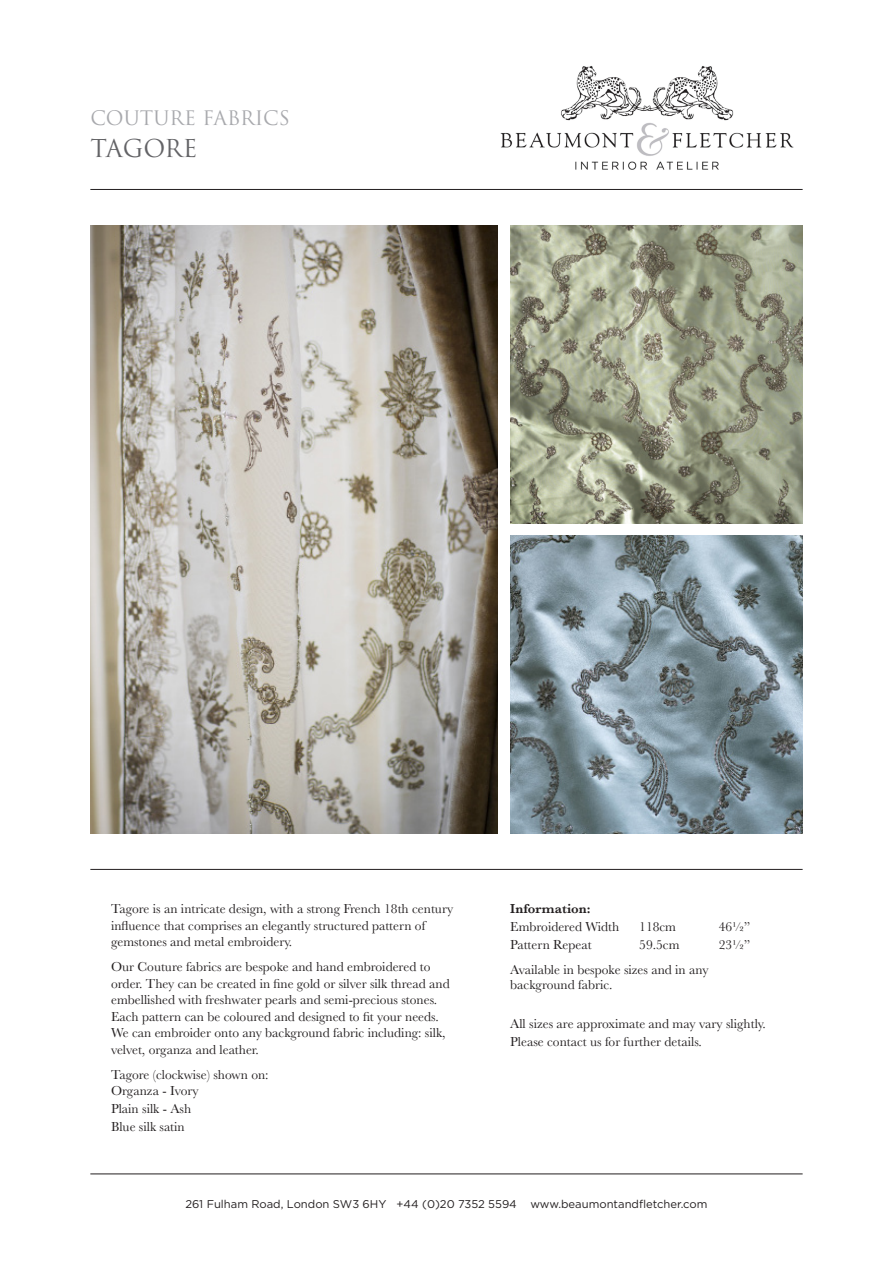
<style>
.page{position:relative;width:893px;height:1263px;background:#fff}
.page>*{position:absolute;margin:0;border:0;box-sizing:border-box;transform-origin:0 0}
.t1{font:24px "Trajan Pro";color:#636366}
.t2{font:19.5px "Trajan Pro";color:#a8a9ad}
.t3{font:13.5px/16.5px "Baskerville";color:#231f20}
.t4{font:600 13.5px "Baskerville";color:#231f20}
.t5{font:11.25px "Gotham";color:#231f20}
</style>
<div class="page">
<hr style="left:90px;top:1174px;width:713px;height:1px;background:#231f20">
<hr style="left:90px;top:189px;width:713px;height:1px;background:#231f20">
<hr style="left:90px;top:869px;width:713px;height:1px;background:#231f20">
<img style="left:500px;top:66px;width:294px;height:104px">
<img style="left:90px;top:225px;width:407px;height:608px">
<img style="left:510px;top:225px;width:293px;height:298px">
<img style="left:510px;top:536px;width:293px;height:297px">
<p class="t2" style="left:90px;top:106px;width:201px">COUTURE FABRICS</p>
<p class="t1" style="left:90px;top:133px;width:108px">TAGORE</p>
<p class="t3" style="left:111px;top:901px;width:344px">Tagore is an intricate design, with a strong French 18th century influence that comprises an elegantly structured pattern of gemstones and metal embroidery.</p>
<p class="t3" style="left:111px;top:959px;width:340px">Our Couture fabrics are bespoke and hand embroidered to order. They can be created in fine gold or silver silk thread and embellished with freshwater pearls and semi-precious stones.<br>Each pattern can be coloured and designed to fit your needs.<br>We can embroider onto any background fabric including: silk, velvet, organza and leather.</p>
<p class="t3" style="left:111px;top:1066px;width:159px">Tagore (clockwise) shown on:</p>
<p class="t3" style="left:111px;top:1082px;width:89px;line-height:18px">Organza - Ivory<br>Plain silk - Ash<br>Blue silk satin</p>
<p class="t4" style="left:510px;top:899px;width:82px">Information:</p>
<p class="t3" style="left:510px;top:919px;width:110px">Embroidered Width</p>
<p class="t3" style="left:639px;top:919px;width:38px">118cm</p>
<p class="t3" style="left:719px;top:919px;width:33px">46½”</p>
<p class="t3" style="left:510px;top:937px;width:83px">Pattern Repeat</p>
<p class="t3" style="left:639px;top:937px;width:42px">59.5cm</p>
<p class="t3" style="left:719px;top:937px;width:33px">23½”</p>
<p class="t3" style="left:510px;top:962px;width:200px">Available in bespoke sizes and in any</p>
<p class="t3" style="left:510px;top:977px;width:104px">background fabric.</p>
<p class="t3" style="left:510px;top:1016px;width:257px">All sizes are approximate and may vary slightly.</p>
<p class="t3" style="left:510px;top:1034px;width:193px">Please contact us for further details.</p>
<p class="t5" style="left:185px;top:1197px;width:524px">261 Fulham Road, London SW3 6HY +44 (0)20 7352 5594 www.beaumontandfletcher.com</p>
</div>
